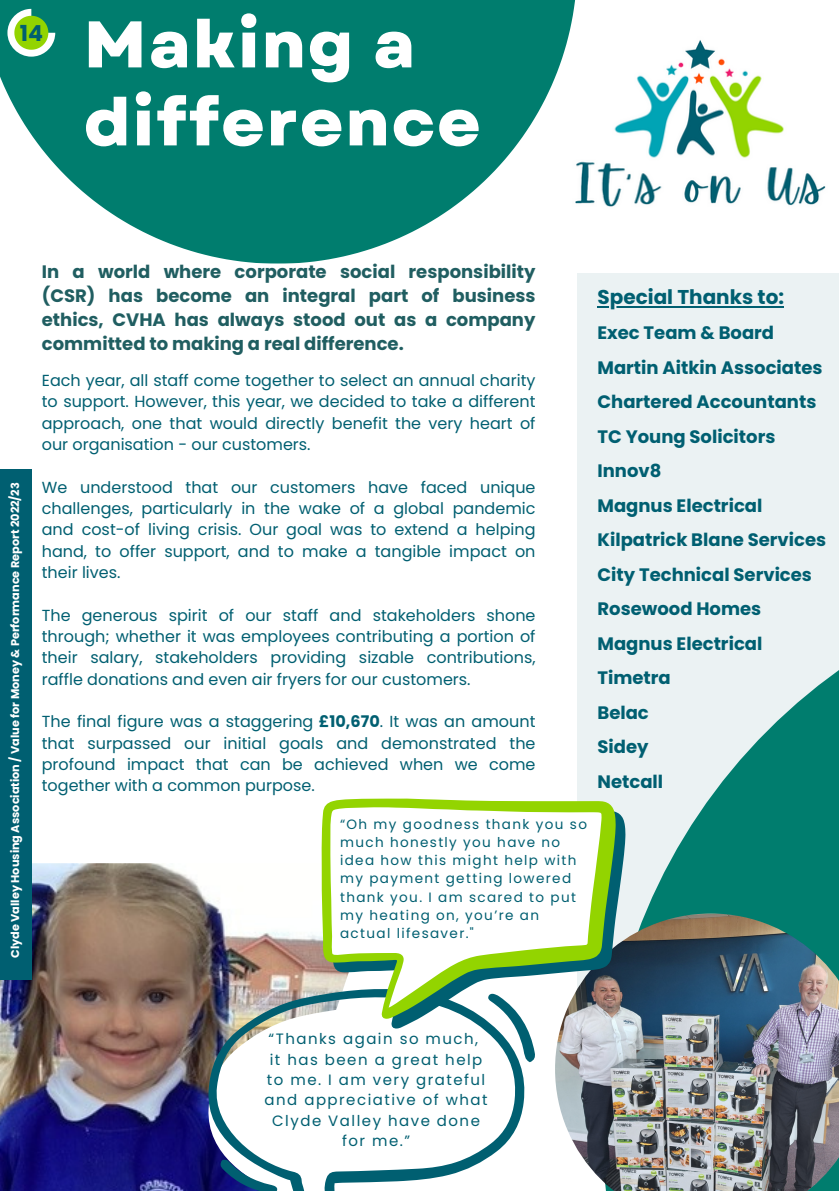
<style>
.page{position:relative;width:839px;height:1191px;background:#fff}
.page>*{position:absolute;margin:0;border:0;box-sizing:border-box;transform-origin:0 0}
.t1{font:800 65.8px/78px "Garet";letter-spacing:.03em;color:#fff}
.t2{font:700 22px "Poppins";color:#005f71}
.t3{font:700 20px "Poppins";color:#005f71}
.t4{font:700 18px/34.4px "Poppins";color:#005f71}
.t5{font:700 18px/24px "Poppins";color:#205e61;text-align:justify}
.t6{font:16px/21.4px "Poppins";color:#005f71;text-align:justify}
.t7{font:15px/20.4px "Poppins";letter-spacing:.1em;color:#005f71;text-align:center}
.t8{font:13.6px/18.4px "Poppins";letter-spacing:.1em;color:#005f71}
.t9{font:700 11.2px "Poppins";color:#fff}
.s1{font-weight:700}
</style>
<div class="page">
<div style="left:577px;top:274px;width:261px;height:766px;background:#ebf2f3"></div>
<svg style="left:625px;top:671px;width:213px;height:243px;fill:#007d6e"></svg>
<img style="left:0;top:863px;width:321px;height:328px">
<svg style="left:207px;top:980px;width:328px;height:211px"></svg>
<svg style="left:0;top:0;width:575px;height:264px;fill:#007d6e"></svg>
<img style="left:572px;top:33px;width:254px;height:186px">
<img style="left:555px;top:914px;width:283px;height:277px">
<hr style="left:597px;top:306px;width:187px;height:1px;background:#005f71">
<svg style="left:331px;top:811px;width:294px;height:218px"></svg>
<svg style="left:321px;top:799px;width:294px;height:220px"></svg>
<svg style="left:330px;top:807px;width:271px;height:201px"></svg>
<div style="left:0;top:469px;width:31px;height:511px;background:#005f71"></div>
<svg style="left:7px;top:9px;width:48px;height:48px"></svg>
<p class="t2" style="left:20px;top:18px;width:25px">14</p>
<p class="t1" style="left:84px;top:6px;width:398px">Making a difference</p>
<p class="t9" style="left:7px;top:958px;width:477px;rotate:-90deg">Clyde Valley Housing Association / Value for Money &amp; Performance Report 2022/23</p>
<p class="t5" style="left:42px;top:260px;width:495px">In a world where corporate social responsibility (CSR) has become an integral part of business ethics, CVHA has always stood out as a company committed to making a real difference.</p>
<p class="t6" style="left:42px;top:370px;width:495px">Each year, all staff come together to select an annual charity to support. However, this year, we decided to take a different approach, one that would directly benefit the very heart of our organisation - our customers.</p>
<p class="t6" style="left:42px;top:476px;width:495px">We understood that our customers have faced unique challenges, particularly in the wake of a global pandemic and cost-of living crisis. Our goal was to extend a helping hand, to offer support, and to make a tangible impact on their lives.</p>
<p class="t6" style="left:42px;top:604px;width:495px">The generous spirit of our staff and stakeholders shone through; whether it was employees contributing a portion of their salary, stakeholders providing sizable contributions, raffle donations and even air fryers for our customers.</p>
<p class="t6" style="left:42px;top:711px;width:495px">The final figure was a staggering <span class="s1">£10,670</span>. It was an amount that surpassed our initial goals and demonstrated the profound impact that can be achieved when we come together with a common purpose.</p>
<p class="t8" style="left:340px;top:815px;width:248px">“Oh my goodness thank you so much honestly you have no idea how this might help with my payment getting lowered thank you. I am scared to put my heating on, you’re an actual lifesaver."</p>
<p class="t3" style="left:597px;top:283px;width:188px">Special Thanks to:</p>
<p class="t4" style="left:597px;top:316px;width:178px">Exec Team &amp; Board</p>
<p class="t4" style="left:597px;top:350px;width:226px">Martin Aitkin Associates<br>Chartered Accountants</p>
<p class="t4" style="left:597px;top:419px;width:179px">TC Young Solicitors</p>
<p class="t4" style="left:597px;top:454px;width:65px">Innov8</p>
<p class="t4" style="left:597px;top:488px;width:166px">Magnus Electrical</p>
<p class="t4" style="left:597px;top:523px;width:230px">Kilpatrick Blane Services</p>
<p class="t4" style="left:597px;top:557px;width:216px">City Technical Services</p>
<p class="t4" style="left:597px;top:592px;width:165px">Rosewood Homes</p>
<p class="t4" style="left:597px;top:626px;width:166px">Magnus Electrical</p>
<p class="t4" style="left:597px;top:661px;width:75px">Timetra</p>
<p class="t4" style="left:597px;top:695px;width:53px">Belac</p>
<p class="t4" style="left:597px;top:730px;width:53px">Sidey</p>
<p class="t4" style="left:597px;top:764px;width:67px">Netcall</p>
<p class="t7" style="left:268px;top:1029px;width:211px">“Thanks again so much,</p>
<p class="t7" style="left:264px;top:1049px;width:224px">it has been a great help to me. I am very grateful and appreciative of what<br>Clyde Valley have done for me.”</p>
</div>
